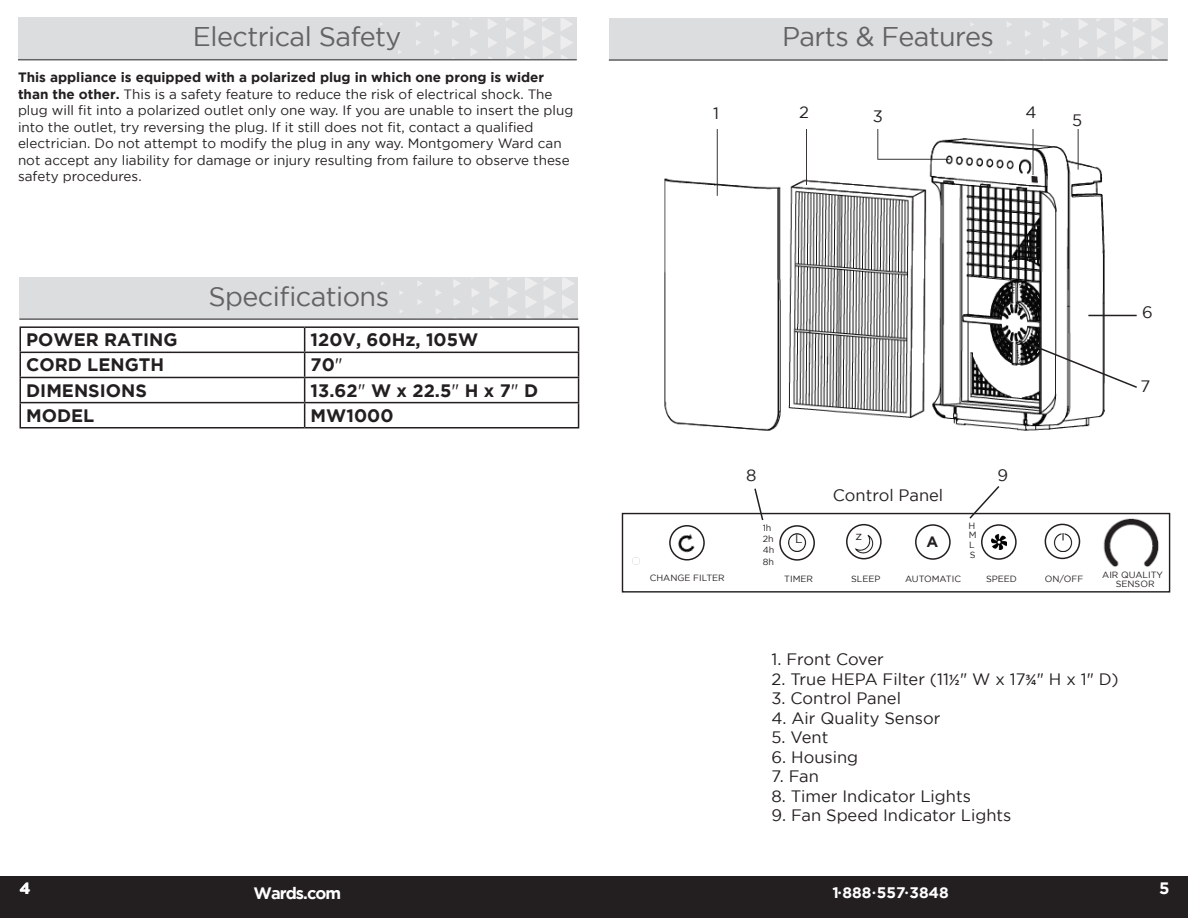
<style>
.page{position:relative;width:1188px;height:918px;background:#fff}
.page>*{position:absolute;margin:0;border:0;box-sizing:border-box;transform-origin:0 0}
.t1{font:27px "Gotham";letter-spacing:-.02em;color:#636366}
.t2{font:700 18px "Gotham";color:#231f20}
.t3{font:16.5px "Gotham";color:#231f20}
.t4{font:700 16.5px "Gotham";letter-spacing:-.06em;color:#fff}
.t5{font:700 15.3px "Gotham";color:#fff}
.t6{font:700 15px "Gotham";color:#fff}
.t7{font:700 15px "Gotham";color:#231f20}
.t8{font:13.5px/16.5px "Gotham";color:#231f20}
.t9{font:12px "Gotham";color:#231f20}
.t10{font:9px "Gotham";color:#231f20}
.s1{font-weight:700}
.s2{font-weight:400}
.s3{font-family:"Calibri"}
.s4{font-size:9px}
</style>
<div class="page">
<div style="left:622px;top:513px;width:548px;height:80px;border:1px solid #231f20"></div>
<div style="left:609px;top:18px;width:559px;height:42px;background:#dcdddf"></div>
<svg style="left:1133px;top:19px;width:31px;height:40px"></svg>
<svg style="left:1114px;top:19px;width:13px;height:40px"></svg>
<svg style="left:1097px;top:19px;width:10px;height:20px"></svg>
<svg style="left:1098px;top:47px;width:8px;height:10px"></svg>
<svg style="left:1079px;top:19px;width:9px;height:11px"></svg>
<svg style="left:1079px;top:38px;width:9px;height:10px"></svg>
<svg style="left:1061px;top:29px;width:8px;height:9px"></svg>
<svg style="left:1061px;top:48px;width:7px;height:8px"></svg>
<svg style="left:1043px;top:20px;width:7px;height:8px"></svg>
<svg style="left:1043px;top:39px;width:6px;height:8px"></svg>
<svg style="left:1025px;top:30px;width:6px;height:7px"></svg>
<svg style="left:1025px;top:49px;width:5px;height:6px"></svg>
<svg style="left:1007px;top:22px;width:5px;height:5px"></svg>
<svg style="left:1007px;top:40px;width:4px;height:5px"></svg>
<hr style="left:609px;top:59px;width:559px;height:2px;background:#636366">
<div style="left:20px;top:277px;width:558px;height:43px;background:#dcdddf"></div>
<svg style="left:562px;top:278px;width:12px;height:40px"></svg>
<svg style="left:525px;top:278px;width:31px;height:40px"></svg>
<svg style="left:508px;top:287px;width:10px;height:11px"></svg>
<svg style="left:508px;top:306px;width:9px;height:10px"></svg>
<svg style="left:489px;top:278px;width:10px;height:11px"></svg>
<svg style="left:490px;top:297px;width:8px;height:10px"></svg>
<svg style="left:472px;top:289px;width:7px;height:8px"></svg>
<svg style="left:472px;top:307px;width:7px;height:8px"></svg>
<svg style="left:453px;top:280px;width:8px;height:7px"></svg>
<svg style="left:454px;top:298px;width:6px;height:8px"></svg>
<svg style="left:436px;top:290px;width:5px;height:6px"></svg>
<svg style="left:436px;top:308px;width:5px;height:6px"></svg>
<svg style="left:417px;top:281px;width:5px;height:5px"></svg>
<svg style="left:418px;top:300px;width:4px;height:4px"></svg>
<hr style="left:20px;top:318px;width:558px;height:2px;background:#636366">
<div style="left:18px;top:18px;width:559px;height:42px;background:#dcdddf"></div>
<svg style="left:561px;top:18px;width:12px;height:41px"></svg>
<svg style="left:542px;top:18px;width:12px;height:40px"></svg>
<svg style="left:524px;top:18px;width:11px;height:31px"></svg>
<svg style="left:506px;top:18px;width:10px;height:21px"></svg>
<svg style="left:507px;top:47px;width:8px;height:10px"></svg>
<svg style="left:488px;top:19px;width:9px;height:10px"></svg>
<svg style="left:488px;top:38px;width:9px;height:10px"></svg>
<svg style="left:470px;top:29px;width:8px;height:9px"></svg>
<svg style="left:471px;top:48px;width:6px;height:8px"></svg>
<svg style="left:452px;top:20px;width:7px;height:8px"></svg>
<svg style="left:452px;top:39px;width:7px;height:7px"></svg>
<svg style="left:434px;top:30px;width:6px;height:7px"></svg>
<svg style="left:434px;top:49px;width:5px;height:6px"></svg>
<svg style="left:416px;top:21px;width:5px;height:6px"></svg>
<svg style="left:416px;top:40px;width:5px;height:5px"></svg>
<hr style="left:18px;top:59px;width:559px;height:1px;background:#636366">
<div style="left:0;top:876px;width:1188px;height:42px;background:#231f20"></div>
<hr style="left:20px;top:326px;width:285px;height:2px;background:#231f20">
<hr style="left:305px;top:326px;width:274px;height:2px;background:#231f20">
<hr style="left:20px;top:352px;width:285px;height:1px;background:#231f20">
<hr style="left:305px;top:352px;width:274px;height:1px;background:#231f20">
<hr style="left:20px;top:377px;width:285px;height:1px;background:#231f20">
<hr style="left:305px;top:377px;width:274px;height:1px;background:#231f20">
<hr style="left:20px;top:402px;width:285px;height:1px;background:#231f20">
<svg style="left:20px;top:328px;width:1px;height:99px"></svg>
<hr style="left:305px;top:402px;width:274px;height:1px;background:#231f20">
<svg style="left:304px;top:328px;width:1px;height:99px"></svg>
<svg style="left:578px;top:328px;width:1px;height:99px"></svg>
<hr style="left:20px;top:427px;width:285px;height:2px;background:#231f20">
<hr style="left:305px;top:427px;width:274px;height:2px;background:#231f20">
<svg style="left:633px;top:557px;width:7px;height:8px"></svg>
<img style="left:1054px;top:533px;width:19px;height:18px">
<img style="left:992px;top:535px;width:14px;height:14px">
<img style="left:788px;top:533px;width:19px;height:19px">
<img style="left:855px;top:534px;width:18px;height:19px">
<img style="left:674px;top:530px;width:27px;height:27px">
<img style="left:664px;top:130px;width:465px;height:301px">
<hr style="left:1088px;top:315px;width:49px;height:1px;background:#231f20">
<svg style="left:1028px;top:343px;width:109px;height:46px"></svg>
<div style="left:669px;top:525px;width:36px;height:36px;border:2px solid #231f20;border-radius:50%"></div>
<div style="left:1045px;top:524px;width:35px;height:35px;border:2px solid #231f20;border-radius:50%"></div>
<div style="left:981px;top:524px;width:36px;height:36px;border:2px solid #231f20;border-radius:50%"></div>
<div style="left:915px;top:524px;width:36px;height:36px;border:2px solid #231f20;border-radius:50%"></div>
<div style="left:846px;top:524px;width:36px;height:35px;border:2px solid #231f20;border-radius:50%"></div>
<div style="left:779px;top:525px;width:36px;height:36px;border:2px solid #231f20;border-radius:50%"></div>
<img style="left:1103px;top:518px;width:56px;height:49px">
<svg style="left:753px;top:488px;width:11px;height:33px"></svg>
<svg style="left:968px;top:486px;width:33px;height:33px"></svg>
<p class="t1" style="left:193px;top:22px;width:210px">Electrical Safety</p>
<p class="t8" style="left:18px;top:69px;width:557px"><span class="s1">This appliance is equipped with a polarized plug in which one prong is wider than the other.</span> This is a safety feature to reduce the risk of electrical shock. The plug will fit into a polarized outlet only one way. If you are unable to insert the plug into the outlet, try reversing the plug. If it still does not fit, contact a qualified</p>
<p class="t8" style="left:18px;top:135px;width:545px">electrician. Do not attempt to modify the plug in any way. Montgomery Ward can</p>
<p class="t8" style="left:18px;top:151px;width:553px">not accept any liability for damage or injury resulting from failure to observe these safety procedures.</p>
<p class="t1" style="left:208px;top:281px;width:182px">Specifications</p>
<p class="t2" style="left:26px;top:330px;width:153px">POWER RATING</p>
<p class="t2" style="left:311px;top:330px;width:169px">120V, 60Hz, 105W</p>
<p class="t2" style="left:26px;top:355px;width:139px">CORD LENGTH</p>
<p class="t2" style="left:311px;top:355px;width:34px">70<span class="s2">"</span></p>
<p class="t2" style="left:26px;top:380px;width:122px">DIMENSIONS</p>
<p class="t2" style="left:311px;top:380px;width:229px">13.62<span class="s2">"</span> W x 22.5<span class="s2">"</span> H x 7<span class="s2">"</span> D</p>
<p class="t2" style="left:26px;top:405px;width:70px">MODEL</p>
<p class="t2" style="left:311px;top:405px;width:84px">MW1000</p>
<p class="t1" style="left:782px;top:22px;width:213px">Parts &amp; Features</p>
<p class="t3" style="left:713px;top:104px;width:7px">1</p>
<p class="t3" style="left:799px;top:103px;width:11px">2</p>
<p class="t3" style="left:873px;top:107px;width:12px">3</p>
<p class="t3" style="left:1026px;top:103px;width:13px">4</p>
<p class="t3" style="left:1072px;top:111px;width:12px">5</p>
<p class="t3" style="left:1142px;top:303px;width:12px">6</p>
<p class="t3" style="left:1140px;top:377px;width:11px">7</p>
<p class="t3" style="left:746px;top:466px;width:12px">8</p>
<p class="t3" style="left:998px;top:466px;width:12px">9</p>
<p class="t3" style="left:833px;top:486px;width:112px">Control Panel</p>
<p class="t10" style="left:763px;top:522px;width:10px">1h</p>
<p class="t10" style="left:763px;top:557px;width:13px">8h</p>
<p class="t10" style="left:763px;top:533px;width:12px">2h</p>
<p class="t10" style="left:763px;top:545px;width:13px">4h</p>
<p class="t9" style="left:856px;top:530px;width:8px">z</p>
<p class="t9" style="left:795px;top:532px;width:9px">L</p>
<p class="t7" style="left:926px;top:533px;width:13px">A</p>
<p class="t10" style="left:968px;top:521px;width:8px">H</p>
<p class="t10" style="left:969px;top:530px;width:9px">M</p>
<p class="t10" style="left:969px;top:540px;width:7px">L</p>
<p class="t10" style="left:970px;top:549px;width:7px">S</p>
<p class="t10" style="left:650px;top:573px;width:77px">CHANGE FILTER</p>
<p class="t10" style="left:784px;top:574px;width:30px">TIMER</p>
<p class="t10" style="left:851px;top:574px;width:31px">SLEEP</p>
<p class="t10" style="left:905px;top:574px;width:57px">AUTOMATIC</p>
<p class="t10" style="left:986px;top:574px;width:32px">SPEED</p>
<p class="t10" style="left:1045px;top:574px;width:40px">ON/OFF</p>
<p class="t10" style="left:1102px;top:570px;width:62px">AIR QUALITY</p>
<p class="t10" style="left:1116px;top:579px;width:40px">SENSOR</p>
<p class="t3" style="left:772px;top:650px;width:114px">1. Front Cover</p>
<p class="t3" style="left:772px;top:670px;width:349px">2. True HEPA Filter (11<span class="s3">½</span>" W x 17<span class="s3">¾</span>" H x 1" D)</p>
<p class="t3" style="left:772px;top:689px;width:131px">3. Control Panel</p>
<p class="t3" style="left:772px;top:709px;width:170px">4. Air Quality Sensor</p>
<p class="t3" style="left:772px;top:728px;width:58px">5. Vent</p>
<p class="t3" style="left:772px;top:748px;width:88px">6. Housing</p>
<p class="t3" style="left:772px;top:767px;width:49px">7. Fan</p>
<p class="t3" style="left:772px;top:787px;width:201px">8. Timer Indicator Lights</p>
<p class="t3" style="left:772px;top:806px;width:241px">9. Fan Speed Indicator Lights</p>
<p class="t6" style="left:20px;top:880px;width:12px">4</p>
<p class="t4" style="left:254px;top:883px;width:89px">Wards.com</p>
<p class="t5" style="left:832px;top:883px;width:118px">1<span class="s4">•</span>888<span class="s4">•</span>557<span class="s4">•</span>3848</p>
<p class="t4" style="left:1159px;top:879px;width:12px">5</p>
</div>
